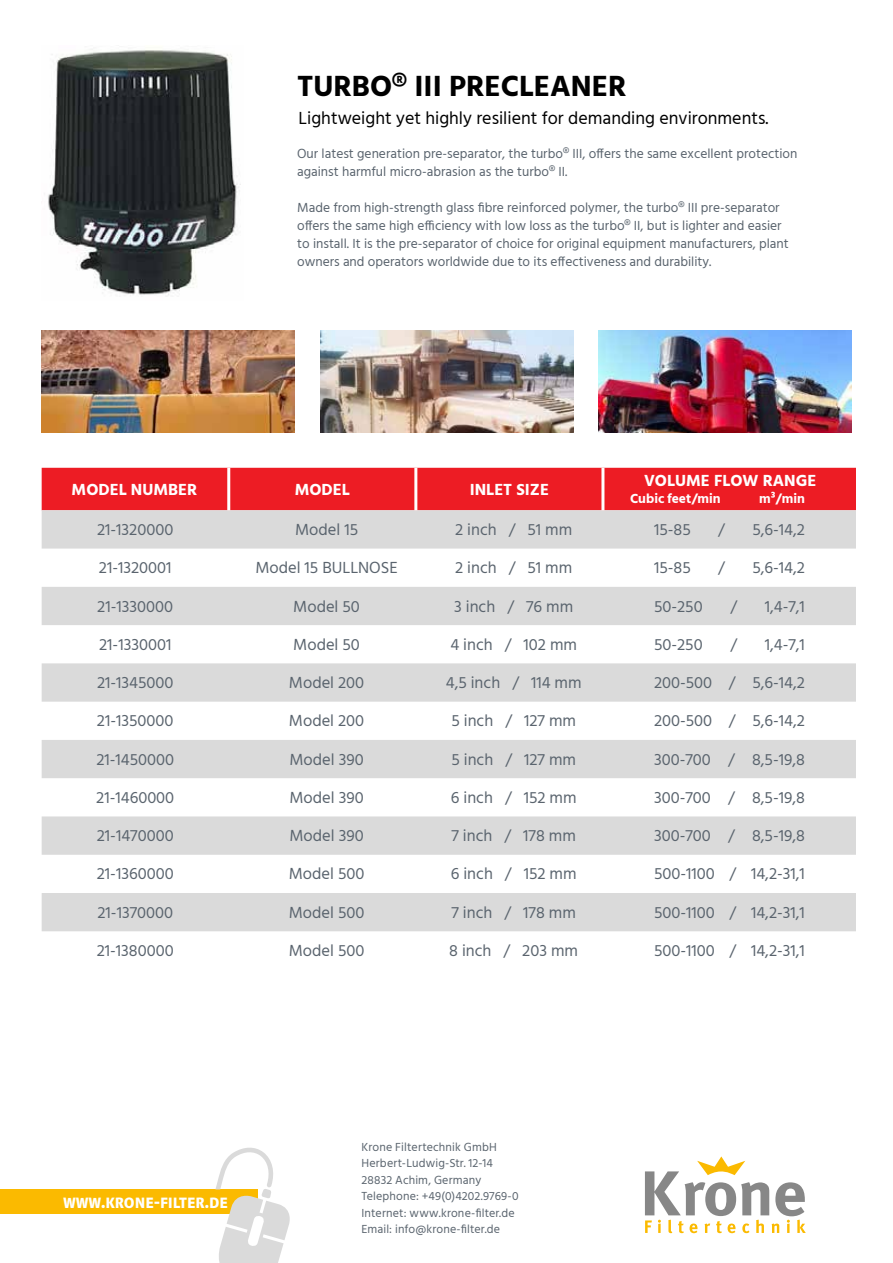
<style>
.page{position:relative;width:893px;height:1263px;background:#fff}
.page>*{position:absolute;margin:0;border:0;box-sizing:border-box;transform-origin:0 0}
.t1{font:700 30px "Hind";color:#000}
.t2{font:18.75px "Riga Bold Small Caps";color:#fff}
.t3{font:18px "Hind";color:#000}
.t4{font:16.5px "Hind";color:#5a646e}
.t5{font:700 16.5px "Hind";color:#fff}
.t6{font:13.5px/18px "Hind";color:#5a646e}
.t7{font:700 13.5px "Hind";color:#fff}
.t8{font:12px/16.5px "Hind";letter-spacing:.015em;color:#5a646e}
</style>
<div class="page">
<img style="left:44px;top:49px;width:197px;height:248px">
<img style="left:42px;top:330px;width:252px;height:102px">
<img style="left:320px;top:330px;width:253px;height:102px">
<img style="left:599px;top:330px;width:253px;height:102px">
<div style="left:42px;top:468px;width:814px;height:42px;background:#ed1c24"></div>
<svg style="left:42px;top:510px;width:814px;height:421px;fill:#dadada"></svg>
<hr style="left:227px;top:468px;width:3px;height:42px;background:#fff">
<hr style="left:414px;top:468px;width:3px;height:42px;background:#fff">
<hr style="left:601px;top:468px;width:3px;height:42px;background:#fff">
<div style="left:0;top:1189px;width:75px;height:25px;background:#fbba00"></div>
<div style="left:49px;top:1189px;width:208px;height:25px;background:#fbba00"></div>
<svg style="left:215px;top:1147px;width:75px;height:116px"></svg>
<svg style="left:645px;top:1156px;width:161px;height:77px"></svg>
<h1 class="t1" style="left:297px;top:69px;width:331px">TURBO® III PRECLEANER</h1>
<p class="t3" style="left:299px;top:106px;width:471px">Lightweight yet highly resilient for demanding environments.</p>
<p class="t6" style="left:297px;top:145px;width:502px">Our latest generation pre-separator, the turbo® III, offers the same excellent protection against harmful micro-abrasion as the turbo® II.</p>
<p class="t6" style="left:297px;top:199px;width:493px">Made from high-strength glass fibre reinforced polymer, the turbo® III pre-separator offers the same high efficiency with low loss as the turbo® II, but is lighter and easier to install. It is the pre-separator of choice for original equipment manufacturers, plant owners and operators worldwide due to its effectiveness and durability.</p>
<p class="t5" style="left:72px;top:479px;width:127px">MODEL NUMBER</p>
<p class="t5" style="left:295px;top:479px;width:57px">MODEL</p>
<p class="t5" style="left:470px;top:479px;width:81px">INLET SIZE</p>
<p class="t5" style="left:644px;top:471px;width:174px">VOLUME FLOW RANGE</p>
<p class="t7" style="left:630px;top:490px;width:92px">Cubic feet/min</p>
<p class="t7" style="left:759px;top:490px;width:47px">m³/min</p>
<p class="t4" style="left:97px;top:518px;width:78px">21-1320000</p>
<p class="t4" style="left:295px;top:518px;width:64px">Model 15</p>
<p class="t4" style="left:455px;top:518px;width:119px">2 inch / 51 mm</p>
<p class="t4" style="left:654px;top:518px;width:38px">15-85</p>
<p class="t4" style="left:718px;top:518px;width:8px">/</p>
<p class="t4" style="left:752px;top:518px;width:54px">5,6-14,2</p>
<p class="t4" style="left:99px;top:557px;width:74px">21-1320001</p>
<p class="t4" style="left:255px;top:557px;width:144px">Model 15 BULLNOSE</p>
<p class="t4" style="left:455px;top:557px;width:119px">2 inch / 51 mm</p>
<p class="t4" style="left:654px;top:557px;width:38px">15-85</p>
<p class="t4" style="left:718px;top:557px;width:8px">/</p>
<p class="t4" style="left:752px;top:557px;width:54px">5,6-14,2</p>
<p class="t4" style="left:97px;top:595px;width:77px">21-1330000</p>
<p class="t4" style="left:293px;top:595px;width:68px">Model 50</p>
<p class="t4" style="left:454px;top:595px;width:121px">3 inch / 76 mm</p>
<p class="t4" style="left:654px;top:595px;width:50px">50-250</p>
<p class="t4" style="left:730px;top:595px;width:8px">/</p>
<p class="t4" style="left:765px;top:595px;width:42px">1,4-7,1</p>
<p class="t4" style="left:99px;top:633px;width:74px">21-1330001</p>
<p class="t4" style="left:293px;top:633px;width:68px">Model 50</p>
<p class="t4" style="left:450px;top:633px;width:128px">4 inch / 102 mm</p>
<p class="t4" style="left:654px;top:633px;width:50px">50-250</p>
<p class="t4" style="left:730px;top:633px;width:8px">/</p>
<p class="t4" style="left:765px;top:633px;width:42px">1,4-7,1</p>
<p class="t4" style="left:97px;top:671px;width:78px">21-1345000</p>
<p class="t4" style="left:289px;top:671px;width:77px">Model 200</p>
<p class="t4" style="left:446px;top:671px;width:137px">4,5 inch / 114 mm</p>
<p class="t4" style="left:654px;top:671px;width:152px">200-500 / 5,6-14,2</p>
<p class="t4" style="left:97px;top:710px;width:78px">21-1350000</p>
<p class="t4" style="left:289px;top:710px;width:77px">Model 200</p>
<p class="t4" style="left:451px;top:710px;width:126px">5 inch / 127 mm</p>
<p class="t4" style="left:654px;top:710px;width:152px">200-500 / 5,6-14,2</p>
<p class="t4" style="left:96px;top:748px;width:79px">21-1450000</p>
<p class="t4" style="left:289px;top:748px;width:76px">Model 390</p>
<p class="t4" style="left:451px;top:748px;width:126px">5 inch / 127 mm</p>
<p class="t4" style="left:654px;top:748px;width:152px">300-700 / 8,5-19,8</p>
<p class="t4" style="left:96px;top:786px;width:80px">21-1460000</p>
<p class="t4" style="left:289px;top:786px;width:76px">Model 390</p>
<p class="t4" style="left:451px;top:786px;width:127px">6 inch / 152 mm</p>
<p class="t4" style="left:654px;top:786px;width:152px">300-700 / 8,5-19,8</p>
<p class="t4" style="left:97px;top:824px;width:78px">21-1470000</p>
<p class="t4" style="left:289px;top:824px;width:76px">Model 390</p>
<p class="t4" style="left:451px;top:824px;width:126px">7 inch / 178 mm</p>
<p class="t4" style="left:654px;top:824px;width:152px">300-700 / 8,5-19,8</p>
<p class="t4" style="left:97px;top:863px;width:78px">21-1360000</p>
<p class="t4" style="left:289px;top:863px;width:77px">Model 500</p>
<p class="t4" style="left:451px;top:863px;width:127px">6 inch / 152 mm</p>
<p class="t4" style="left:654px;top:863px;width:152px">500-1100 / 14,2-31,1</p>
<p class="t4" style="left:97px;top:901px;width:77px">21-1370000</p>
<p class="t4" style="left:289px;top:901px;width:77px">Model 500</p>
<p class="t4" style="left:451px;top:901px;width:126px">7 inch / 178 mm</p>
<p class="t4" style="left:654px;top:901px;width:152px">500-1100 / 14,2-31,1</p>
<p class="t4" style="left:97px;top:939px;width:78px">21-1380000</p>
<p class="t4" style="left:289px;top:939px;width:77px">Model 500</p>
<p class="t4" style="left:449px;top:939px;width:130px">8 inch / 203 mm</p>
<p class="t4" style="left:654px;top:939px;width:152px">500-1100 / 14,2-31,1</p>
<p class="t2" style="left:63px;top:1191px;width:166px">www.krone-filter.de</p>
<p class="t8" style="left:361px;top:1139px;width:159px">Krone Filtertechnik GmbH<br>Herbert-Ludwig-Str. 12-14<br>28832 Achim, Germany<br>Telephone: +49(0)4202.9769-0<br>Internet: www.krone-filter.de<br>Email: info@krone-filter.de</p>
</div>
